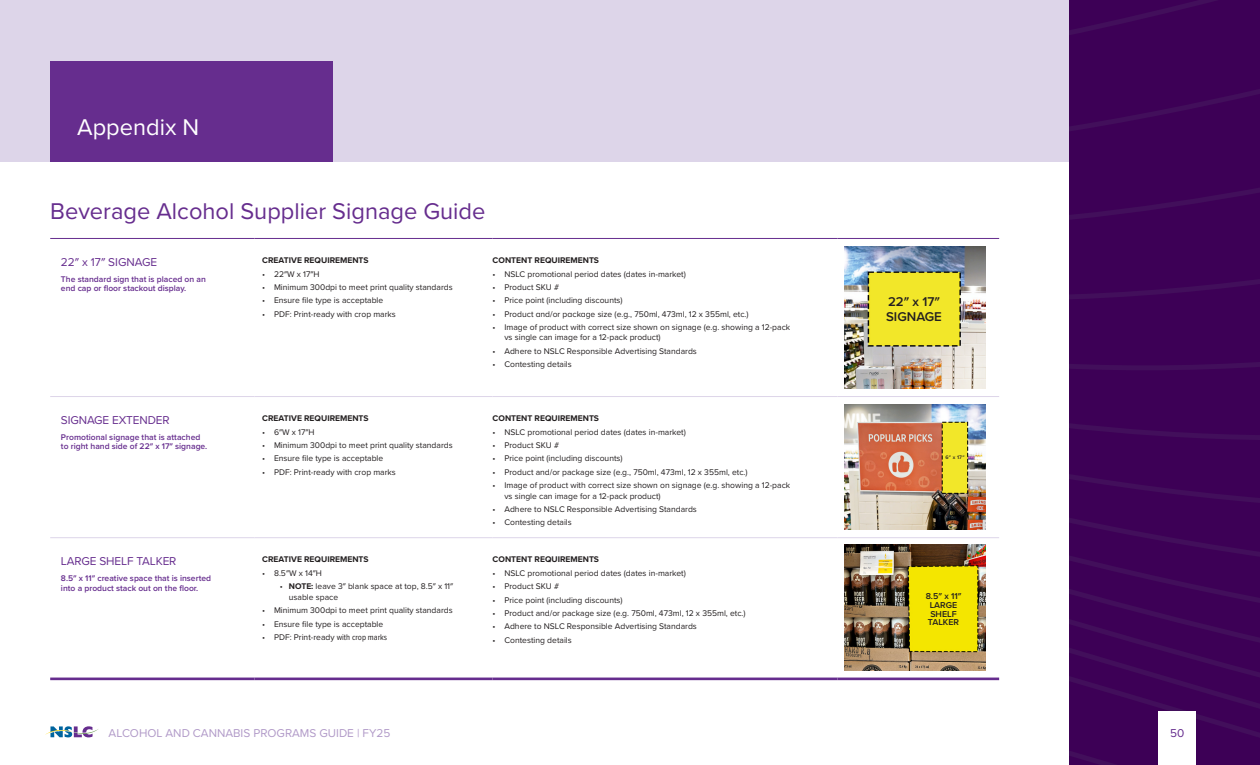
<style>
.page{position:relative;width:1260px;height:765px;background:#fff}
.page>*{position:absolute;margin:0;border:0;box-sizing:border-box;transform-origin:0 0}
.t1{font:23.62px "Proxima Nova";color:#662d8e}
.t2{font:23.62px "Proxima Nova";color:#fff}
.t3{font:600 13.25px/15px "Proxima Nova";color:#231f20}
.t4{font:11.75px "Proxima Nova";letter-spacing:-.01em;color:#662d8e}
.t5{font:11.75px "Proxima Nova";color:#b19ac8}
.t6{font:600 8.88px/8.9px "Proxima Nova";color:#231f20}
.t7{font:8.5px/10.5px "Proxima Nova";color:#231f20}
.t8{font:600 8.5px/9.9px "Proxima Nova";color:#662d8e}
.t9{font:700 8.5px "Proxima Nova";color:#231f20}
.t10{font:600 5.25px "Proxima Nova";color:#231f20}
.s1{font-weight:700}
.s2{font-family:"Proxima Nova Cond"}
</style>
<div class="page">
<svg style="left:45px;top:726px;width:53px;height:11px"></svg>
<hr style="left:50px;top:678px;width:204px;height:2px;background:#662d8e">
<hr style="left:254px;top:678px;width:239px;height:2px;background:#662d8e">
<hr style="left:493px;top:678px;width:345px;height:2px;background:#662d8e">
<hr style="left:838px;top:678px;width:161px;height:2px;background:#662d8e">
<hr style="left:50px;top:238px;width:204px;height:1px;background:#662d8e">
<hr style="left:254px;top:238px;width:239px;height:1px;background:#662d8e">
<hr style="left:493px;top:238px;width:345px;height:1px;background:#662d8e">
<hr style="left:838px;top:238px;width:161px;height:1px;background:#662d8e">
<hr style="left:50px;top:396px;width:204px;height:1px;background:#ddd5e9">
<hr style="left:254px;top:396px;width:239px;height:1px;background:#ddd5e9">
<hr style="left:493px;top:396px;width:345px;height:1px;background:#ddd5e9">
<hr style="left:838px;top:396px;width:161px;height:1px;background:#ddd5e9">
<hr style="left:50px;top:537px;width:204px;height:1px;background:#ddd5e9">
<hr style="left:254px;top:537px;width:239px;height:1px;background:#ddd5e9">
<hr style="left:493px;top:537px;width:345px;height:1px;background:#ddd5e9">
<hr style="left:838px;top:537px;width:161px;height:1px;background:#ddd5e9">
<img style="left:844px;top:246px;width:141px;height:143px">
<img style="left:844px;top:405px;width:141px;height:125px">
<img style="left:844px;top:545px;width:141px;height:125px">
<div style="left:0;top:0;width:1260px;height:161px;background:#ddd5e9"></div>
<div style="left:50px;top:61px;width:283px;height:100px;background:#662d8e"></div>
<div style="left:1069px;top:741px;width:191px;height:24px;background:#3d0056"></div>
<div style="left:1069px;top:0;width:191px;height:158px;background:#3d0056"></div>
<div style="left:1069px;top:158px;width:191px;height:28px;background:#3d0056"></div>
<svg style="left:1069px;top:186px;width:191px;height:30px;background:#3d0256"></svg>
<div style="left:1069px;top:216px;width:191px;height:33px;background:#3d0056"></div>
<div style="left:1069px;top:249px;width:191px;height:37px;background:#3d0056"></div>
<svg style="left:1069px;top:286px;width:191px;height:42px;background:#3d0156"></svg>
<svg style="left:1069px;top:328px;width:191px;height:50px;background:#3d0156"></svg>
<div style="left:1069px;top:378px;width:191px;height:59px;background:#3d0056"></div>
<svg style="left:1069px;top:437px;width:191px;height:68px;background:#3d0156"></svg>
<svg style="left:1069px;top:505px;width:191px;height:236px;background:#3d0256"></svg>
<div style="left:1159px;top:712px;width:37px;height:53px;background:#fff"></div>
<h2 class="t2" style="left:77px;top:109px;width:124px">Appendix N</h2>
<h2 class="t1" style="left:50px;top:194px;width:437px">Beverage Alcohol Supplier Signage Guide</h2>
<h3 class="t4" style="left:61px;top:253px;width:98px">22″ x 17″ SIGNAGE</h3>
<h5 class="t8" style="left:61px;top:273px;width:146px">The standard sign that is placed on an end cap or floor stackout display.</h5>
<h4 class="t9" style="left:262px;top:254px;width:108px">CREATIVE REQUIREMENTS</h4>
<p class="t7" style="left:262px;top:268px;width:59px">• 22″W x 17″H</p>
<p class="t7" style="left:262px;top:281px;width:192px">• Minimum 300dpi to meet print quality standards</p>
<p class="t7" style="left:262px;top:295px;width:123px">• Ensure file type is acceptable</p>
<p class="t7" style="left:262px;top:308px;width:135px">• PDF: Print-ready with crop marks</p>
<h4 class="t9" style="left:493px;top:254px;width:108px">CONTENT REQUIREMENTS</h4>
<p class="t7" style="left:493px;top:268px;width:195px">• NSLC promotional period dates (dates in-market)</p>
<p class="t7" style="left:493px;top:281px;width:68px">• Product SKU #</p>
<p class="t7" style="left:493px;top:295px;width:131px">• Price point (including discounts)</p>
<p class="t7" style="left:493px;top:308px;width:258px">• Product and/or package size (e.g., 750ml, 473ml, 12 x 355ml, etc.)</p>
<p class="t7" style="left:504px;top:321px;width:287px;text-indent:-12px">• Image of product with correct size shown on signage (e.g. showing a 12-pack vs single can image for a 12-pack product)</p>
<p class="t7" style="left:493px;top:345px;width:206px">• Adhere to NSLC Responsible Advertising Standards</p>
<p class="t7" style="left:493px;top:359px;width:81px">• Contesting details</p>
<h3 class="t4" style="left:61px;top:411px;width:110px">SIGNAGE EXTENDER</h3>
<h5 class="t8" style="left:61px;top:432px;width:148px">Promotional signage that is attached to right hand side of 22″ x 17″ signage.</h5>
<h3 class="t4" style="left:61px;top:552px;width:117px">LARGE SHELF TALKER</h3>
<h5 class="t8" style="left:61px;top:573px;width:152px">8.5″ x 11″ creative space that is inserted into a product stack out on the floor.</h5>
<h4 class="t9" style="left:262px;top:412px;width:108px">CREATIVE REQUIREMENTS</h4>
<p class="t7" style="left:262px;top:426px;width:54px">• 6″W x 17″H</p>
<p class="t7" style="left:262px;top:440px;width:192px">• Minimum 300dpi to meet print quality standards</p>
<p class="t7" style="left:262px;top:453px;width:123px">• Ensure file type is acceptable</p>
<p class="t7" style="left:262px;top:466px;width:135px">• PDF: Print-ready with crop marks</p>
<h4 class="t9" style="left:262px;top:553px;width:108px">CREATIVE REQUIREMENTS</h4>
<p class="t7" style="left:262px;top:567px;width:61px">• 8.5″W x 14″H</p>
<p class="t7" style="left:289px;top:581px;width:166px;text-indent:-9px">• <span class="s1">NOTE:</span> leave 3″ blank space at top, 8.5″ x 11″ usable space</p>
<p class="t7" style="left:262px;top:605px;width:192px">• Minimum 300dpi to meet print quality standards</p>
<p class="t7" style="left:262px;top:618px;width:123px">• Ensure file type is acceptable</p>
<p class="t7" style="left:262px;top:631px;width:126px">• PDF: Print-ready <span class="s2">with crop marks</span></p>
<h4 class="t9" style="left:493px;top:412px;width:108px">CONTENT REQUIREMENTS</h4>
<p class="t7" style="left:493px;top:426px;width:195px">• NSLC promotional period dates (dates in-market)</p>
<p class="t7" style="left:493px;top:440px;width:68px">• Product SKU #</p>
<p class="t7" style="left:493px;top:453px;width:131px">• Price point (including discounts)</p>
<p class="t7" style="left:493px;top:466px;width:257px">• Product and/or package size (e.g., 750ml, 473ml, 12 x 355ml, etc.)</p>
<p class="t7" style="left:504px;top:480px;width:287px;text-indent:-12px">• Image of product with correct size shown on signage (e.g. showing a 12-pack vs single can image for a 12-pack product)</p>
<p class="t7" style="left:493px;top:503px;width:206px">• Adhere to NSLC Responsible Advertising Standards</p>
<p class="t7" style="left:493px;top:517px;width:81px">• Contesting details</p>
<h4 class="t9" style="left:493px;top:553px;width:108px">CONTENT REQUIREMENTS</h4>
<p class="t7" style="left:493px;top:567px;width:195px">• NSLC promotional period dates (dates in-market)</p>
<p class="t7" style="left:493px;top:581px;width:68px">• Product SKU #</p>
<p class="t7" style="left:493px;top:594px;width:131px">• Price point (including discounts)</p>
<p class="t7" style="left:493px;top:607px;width:255px">• Product and/or package size (e.g. 750ml, 473ml, 12 x 355ml, etc.)</p>
<p class="t7" style="left:493px;top:621px;width:206px">• Adhere to NSLC Responsible Advertising Standards</p>
<p class="t7" style="left:493px;top:634px;width:81px">• Contesting details</p>
<h3 class="t5" style="left:109px;top:724px;width:283px">ALCOHOL AND CANNABIS PROGRAMS GUIDE | FY25</h3>
<p class="t3" style="left:886px;top:293px;width:57px">22″ x 17″<br>SIGNAGE</p>
<p class="t10" style="left:946px;top:453px;width:20px">6″ x 17″</p>
<p class="t6" style="left:926px;top:591px;width:37px">8.5″ x 11″<br>LARGE<br>SHELF<br>TALKER</p>
<h3 class="t4" style="left:1170px;top:724px;width:16px">50</h3>
</div>
